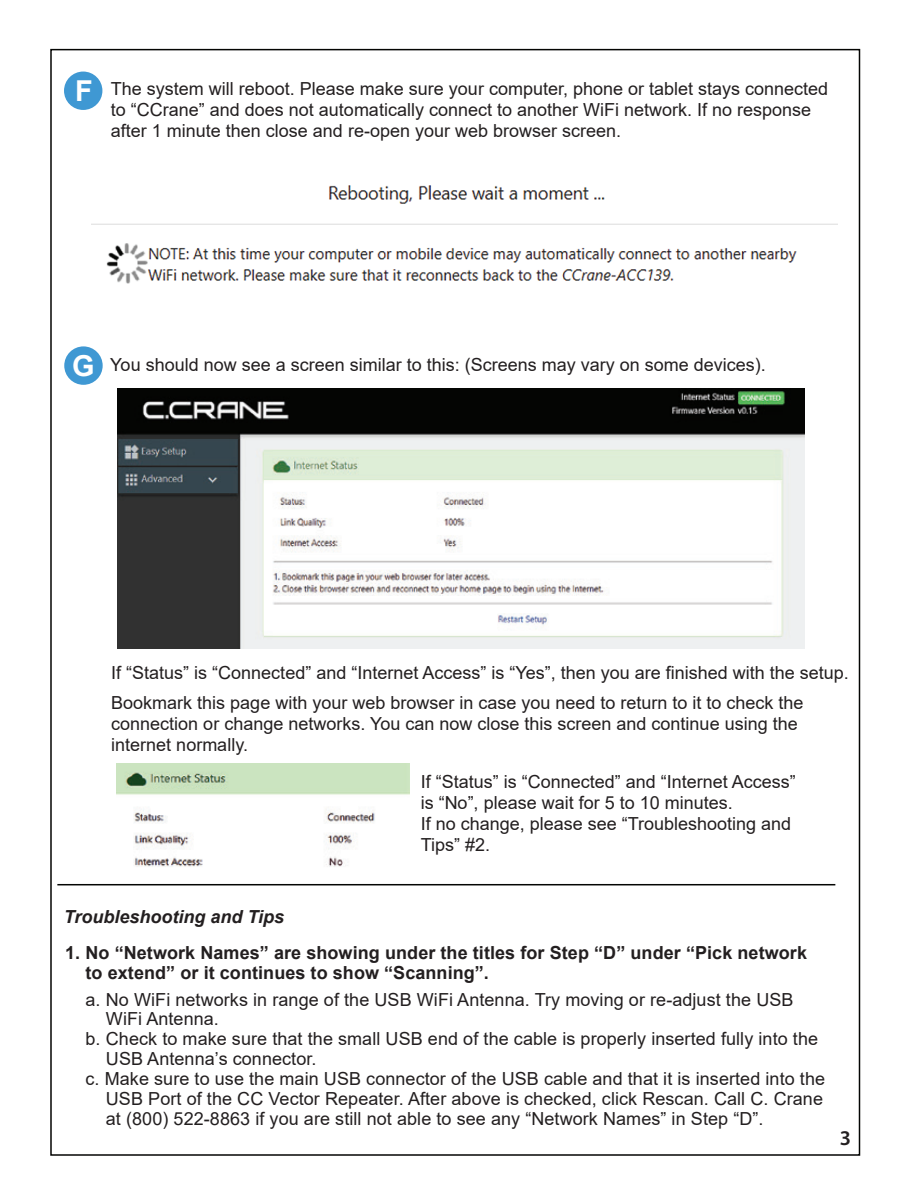
<style>
.page{position:relative;width:918px;height:1188px;background:#fff}
.page>*{position:absolute;margin:0;border:0;box-sizing:border-box;transform-origin:0 0}
.t1{font:700 28.8px "Arial";color:#fff}
.t2{font:600 21px "Myriad Pro";color:#231f20}
.t3{font:18px/21px "Arial";color:#231f20}
.t4{font:700 18px/19.8px "Arial";letter-spacing:.005em;color:#231f20}
.t5{font:italic 700 18px "Arial";color:#231f20}
.s1{font-weight:700;font-size:28.8px;color:#fff}
</style>
<div class="page">
<div style="left:64px;top:72px;width:38px;height:38px;background:#3f98d3;border-radius:50%"></div>
<div style="left:64px;top:346px;width:39px;height:39px;background:#3f98d3;border-radius:50%"></div>
<img style="left:92px;top:185px;width:745px;height:99px">
<img style="left:117px;top:388px;width:687px;height:261px">
<img style="left:117px;top:763px;width:293px;height:104px">
<hr style="left:57px;top:884px;width:778px;height:1px;background:#040503">
<h1 class="t1" style="left:75px;top:71px;width:19px">F</h1>
<p class="t3" style="left:111px;top:78px;width:719px">The system will reboot. Please make sure your computer, phone or tablet stays connected to “CCrane” and does not automatically connect to another WiFi network. If no response after 1 minute then close and re-open your web browser screen.</p>
<p class="t3" style="left:72px;top:354px;width:695px"><span class="s1">G</span> You should now see a screen similar to this: (Screens may vary on some devices).</p>
<p class="t3" style="left:111px;top:658px;width:739px;line-height:30px">If “Status” is “Connected” and “Internet Access” is “Yes”, then you are finished with the setup.<br>Bookmark this page with your web browser in case you need to return to it to check the</p>
<p class="t3" style="left:111px;top:713px;width:688px">connection or change networks. You can now close this screen and continue using the internet normally.</p>
<p class="t3" style="left:421px;top:771px;width:377px">If “Status” is “Connected” and “Internet Access” is “No”, please wait for 5 to 10 minutes.<br>If no change, please see “Troubleshooting and Tips” #2.</p>
<p class="t5" style="left:64px;top:905px;width:222px">Troubleshooting and Tips</p>
<p class="t4" style="left:86px;top:943px;width:723px;text-indent:-20px">1. No “Network Names” are showing under the titles for Step “D” under “Pick network to extend” or it continues to show “Scanning”.</p>
<p class="t3" style="left:86px;top:989px;width:709px">a. No WiFi networks in range of the USB WiFi Antenna. Try moving or re-adjust the USB</p>
<p class="t3" style="left:106px;top:1008px;width:114px">WiFi Antenna.</p>
<p class="t3" style="left:86px;top:1028px;width:734px">b. Check to make sure that the small USB end of the cable is properly inserted fully into the</p>
<p class="t3" style="left:106px;top:1048px;width:212px">USB Antenna’s connector.</p>
<p class="t3" style="left:86px;top:1068px;width:741px">c. Make sure to use the main USB connector of the USB cable and that it is inserted into the</p>
<p class="t3" style="left:106px;top:1088px;width:719px">USB Port of the CC Vector Repeater. After above is checked, click Rescan. Call C. Crane</p>
<p class="t3" style="left:106px;top:1108px;width:659px">at (800) 522-8863 if you are still not able to see any “Network Names” in Step “D”.</p>
<p class="t2" style="left:840px;top:1124px;width:13px">3</p>
</div>
